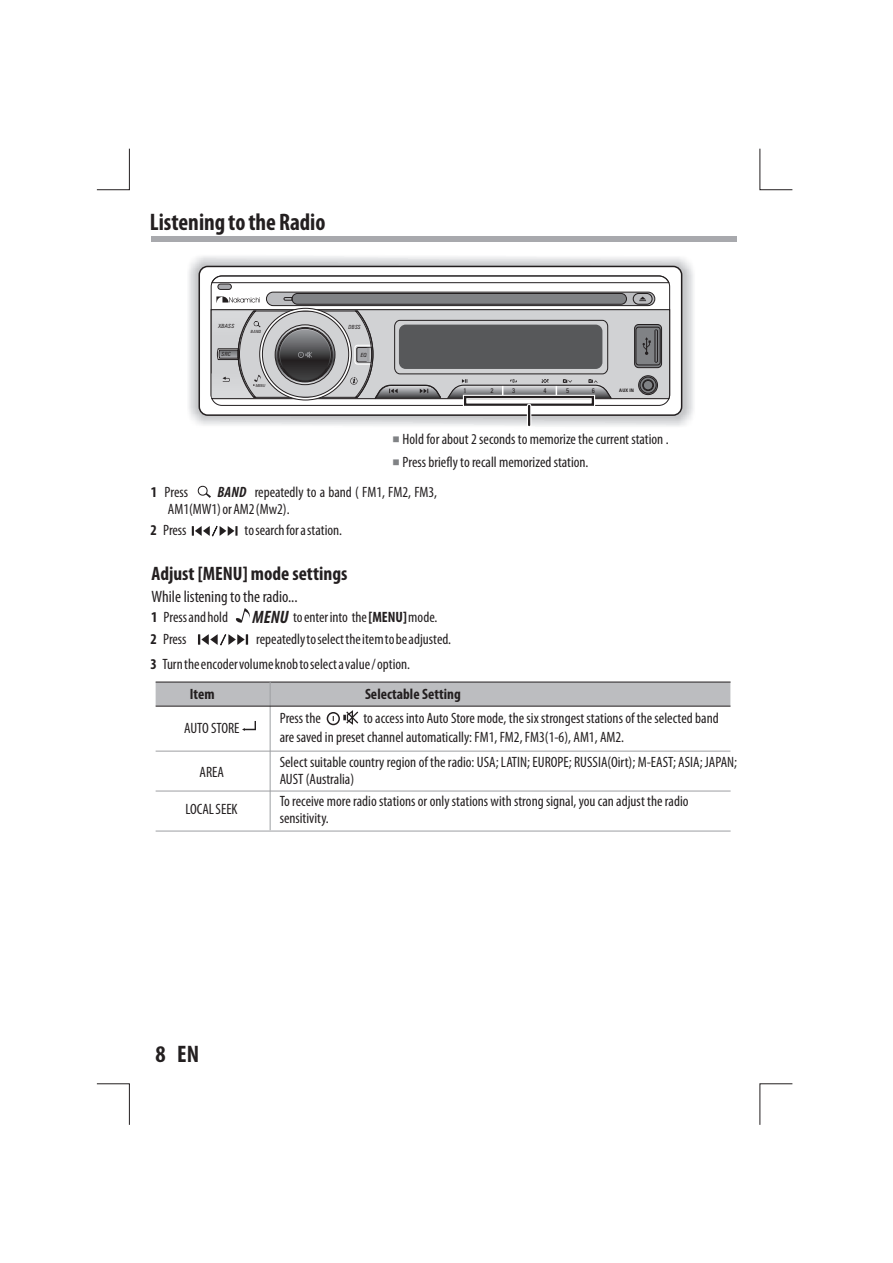
<style>
.page{position:relative;width:893px;height:1263px;background:#fff}
.page>*{position:absolute;margin:0;border:0;box-sizing:border-box;transform-origin:0 0}
.t1{font:700 condensed 24px "Myriad Pro";color:#231f20}
.t2{font:700 condensed 19.5px "Myriad Pro";color:#231f20}
.t3{font:italic 700 condensed 18px "Myriad Pro";color:#231f20}
.t4{font:condensed 16.5px "Myriad Pro";color:#231f20}
.t5{font:condensed 15px/17px "Myriad Pro";color:#231f20}
.t6{font:700 condensed 15px "Myriad Pro";color:#231f20}
.t7{font:italic 700 condensed 15px "Myriad Pro";color:#231f20}
.t8{font:7.5px "Gulim";color:#808285}
.t9{font:condensed 6.6px "Zurich BT";color:#231f20}
.t10{font:italic condensed 5.7px "Zurich BT";letter-spacing:.05em;color:#231f20}
.t11{font:italic condensed 5.7px "Zurich BT";letter-spacing:.05em;color:#231f20;scale:.95 1}
.t12{font:700 condensed 4.8px "Zurich BT";color:#231f20}
.t13{font:italic condensed 4.35px "Zurich BT";color:#231f20}
.t14{font:italic condensed 4.05px "Zurich BT";color:#231f20;scale:.94 1}
.s1{font-weight:700}
</style>
<div class="page">
<svg style="left:96px;top:148px;width:34px;height:42px"></svg>
<svg style="left:759px;top:148px;width:34px;height:42px"></svg>
<svg style="left:96px;top:1083px;width:34px;height:42px"></svg>
<svg style="left:759px;top:1083px;width:34px;height:42px"></svg>
<div style="left:151px;top:236px;width:585px;height:5px;background:#a8a9ad"></div>
<svg style="left:192px;top:525px;width:46px;height:12px"></svg>
<hr style="left:156px;top:682px;width:575px;height:1px;background:#231f20">
<hr style="left:270px;top:681px;width:1px;height:149px;background:#9d9fa2">
<hr style="left:156px;top:751px;width:574px;height:1px;background:#9d9fa2">
<hr style="left:156px;top:791px;width:575px;height:1px;background:#9d9fa2">
<hr style="left:156px;top:831px;width:575px;height:1px;background:#9d9fa2">
<img style="left:188px;top:256px;width:506px;height:171px">
<svg style="left:197px;top:485px;width:14px;height:13px"></svg>
<svg style="left:235px;top:608px;width:15px;height:15px"></svg>
<svg style="left:198px;top:634px;width:50px;height:12px"></svg>
<div style="left:199px;top:266px;width:483px;height:150px;background:#fff;border:1px solid #231f20;border-radius:8px"></div>
<svg style="left:211px;top:275px;width:459px;height:8px"></svg>
<div style="left:266px;top:292px;width:389px;height:14px;background:#bcbdc0;border:1px solid #231f20;border-radius:7px"></div>
<div style="left:292px;top:293px;width:335px;height:11px;background:#808285;border:1px solid #231f20;border-radius:5px"></div>
<svg style="left:218px;top:284px;width:14px;height:6px"></svg>
<svg style="left:284px;top:297px;width:9px;height:4px"></svg>
<div style="left:633px;top:293px;width:20px;height:12px;border:1px solid #231f20;border-radius:5px"></div>
<svg style="left:639px;top:297px;width:7px;height:4px"></svg>
<svg style="left:216px;top:296px;width:44px;height:6px"></svg>
<div style="left:464px;top:396px;width:130px;height:10px;border:2px solid #231f20"></div>
<svg style="left:527px;top:406px;width:4px;height:20px"></svg>
<svg style="left:528px;top:406px;width:2px;height:19px"></svg>
<svg style="left:210px;top:308px;width:461px;height:92px;background:#9a9b9d"></svg>
<svg style="left:156px;top:682px;width:574px;height:49px"></svg>
<h1 class="t1" style="left:150px;top:212px;width:177px">Listening to the Radio</h1>
<p class="t10" style="left:218px;top:324px;width:18px">XBASS</p>
<p class="t10" style="left:221px;top:352px;width:11px">SRC</p>
<p class="t13" style="left:251px;top:330px;width:12px">BAND</p>
<p class="t14" style="left:256px;top:383px;width:12px">MENU</p>
<p class="t11" style="left:349px;top:324px;width:14px">DBSS</p>
<p class="t10" style="left:361px;top:352px;width:8px">EQ</p>
<p class="t9" style="left:464px;top:388px;width:5px">1</p>
<p class="t9" style="left:490px;top:388px;width:5px">2</p>
<p class="t9" style="left:512px;top:388px;width:5px">3</p>
<p class="t9" style="left:544px;top:388px;width:5px">4</p>
<p class="t9" style="left:566px;top:388px;width:5px">5</p>
<p class="t9" style="left:592px;top:388px;width:5px">6</p>
<p class="t12" style="left:619px;top:389px;width:16px">AUX IN</p>
<p class="t5" style="left:403px;top:428px;width:267px;line-height:23.2px">Hold for about 2 seconds to memorize the current station .<br>Press briefly to recall memorized station.</p>
<p class="t8" style="left:393px;top:435px;width:8px">■</p>
<p class="t8" style="left:393px;top:458px;width:8px">■</p>
<p class="t5" style="left:168px;top:484px;width:271px;line-height:17.7px;text-indent:87px">repeatedly to a band ( FM1, FM2, FM3,<br>AM1(MW1) or AM2 (Mw2).</p>
<p class="t5" style="left:150px;top:523px;width:38px"><span class="s1">2</span> Press</p>
<p class="t5" style="left:244px;top:523px;width:99px">to search for a station.</p>
<h2 class="t2" style="left:151px;top:565px;width:197px">Adjust [MENU] mode settings</h2>
<p class="t4" style="left:151px;top:589px;width:148px">While listening to the radio...</p>
<p class="t5" style="left:151px;top:484px;width:39px"><span class="s1">1</span> Press</p>
<p class="t7" style="left:218px;top:485px;width:30px">BAND</p>
<p class="t3" style="left:252px;top:609px;width:38px">MENU</p>
<p class="t5" style="left:151px;top:610px;width:79px"><span class="s1">1</span> Press and hold</p>
<p class="t5" style="left:293px;top:610px;width:146px">to enter into the <span class="s1">[MENU]</span>mode.</p>
<p class="t5" style="left:151px;top:632px;width:38px"><span class="s1">2</span> Press</p>
<p class="t5" style="left:151px;top:628px;width:302px;line-height:24.3px;text-indent:106px">repeatedly to select the item to be adjusted.<br><span class="s1">3</span> Turn the encoder volume knob to select a value / option.</p>
<p class="t6" style="left:190px;top:688px;width:26px">Item</p>
<p class="t6" style="left:365px;top:688px;width:97px">Selectable Setting</p>
<p class="t5" style="left:184px;top:721px;width:57px">AUTO STORE</p>
<p class="t5" style="left:200px;top:765px;width:26px">AREA</p>
<p class="t5" style="left:186px;top:802px;width:54px">LOCAL SEEK</p>
<p class="t5" style="left:280px;top:710px;width:441px;line-height:18.8px;text-indent:84px">to access into Auto Store mode, the six strongest stations of the selected band are saved in preset channel automatically: FM1, FM2, FM3(1-6), AM1, AM2.</p>
<p class="t5" style="left:280px;top:755px;width:459px">Select suitable country region of the radio: USA; LATIN; EUROPE; RUSSIA(Oirt); M-EAST; ASIA; JAPAN;<br>AUST (Australia)</p>
<p class="t5" style="left:280px;top:794px;width:410px">To receive more radio stations or only stations with strong signal, you can adjust the radio sensitivity.</p>
<p class="t5" style="left:280px;top:711px;width:43px">Press the</p>
<h1 class="t1" style="left:156px;top:1044px;width:45px">8 EN</h1>
</div>
